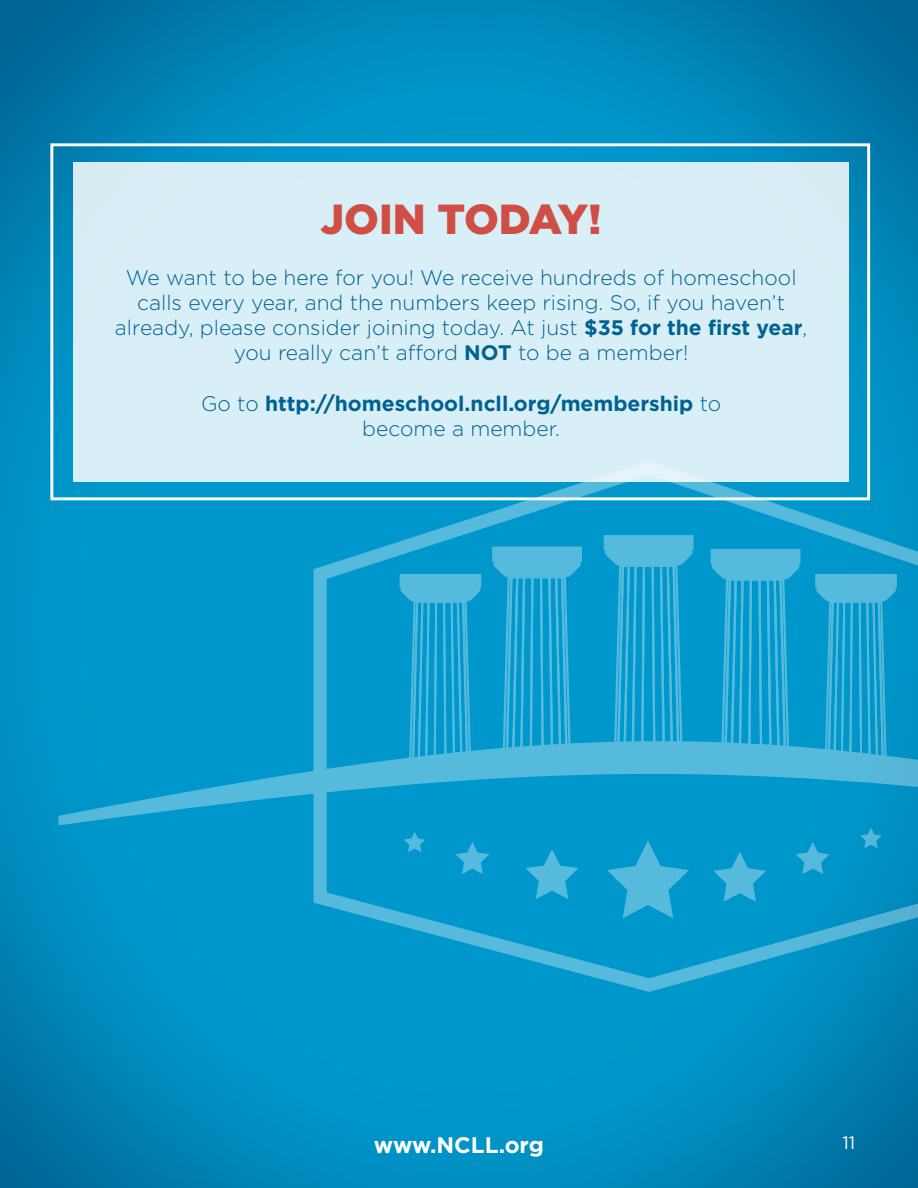
<style>
.page{position:relative;width:918px;height:1188px;background:#fff}
.page>*{position:absolute;margin:0;border:0;box-sizing:border-box;transform-origin:0 0}
.t1{font:900 42px "Gotham HTF";color:#cf4f46}
.t2{font:700 22.5px "Gotham HTF";color:#fff}
.t3{font:300 21px/25.2px "Gotham HTF";color:#006291;text-align:center}
.t4{font:700 21px "Gotham HTF";color:#006291}
.t5{font:18px "Gotham HTF";color:#fff}
.s1{font-weight:700}
.s2{font-weight:300}
</style>
<div class="page">
<img style="left:0;top:0;width:918px;height:1188px">
<svg style="left:304px;top:454px;width:614px;height:545px;background:#0b9acc"></svg>
<svg style="left:56px;top:716px;width:862px;height:112px;background:#0d9ccd"></svg>
<svg style="left:815px;top:574px;width:82px;height:206px;background:#27a5d1"></svg>
<svg style="left:711px;top:549px;width:89px;height:231px;background:#27a7d3"></svg>
<svg style="left:604px;top:535px;width:90px;height:236px;background:#27a7d3"></svg>
<svg style="left:492px;top:547px;width:90px;height:233px;background:#29a8d4"></svg>
<svg style="left:400px;top:574px;width:81px;height:206px;background:#27a7d3"></svg>
<div style="left:73px;top:162px;width:776px;height:320px;background:#d8eff7"></div>
<div style="left:50px;top:143px;width:820px;height:357px;border:3px solid #fff"></div>
<p class="t1" style="left:321px;top:195px;width:283px">JOIN TODAY!</p>
<p class="t3" style="left:115px;top:264px;width:694px">We want to be here for you! We receive hundreds of homeschool calls every year, and the numbers keep rising. So, if you haven’t already, please consider joining today. At just <span class="s1">$35 for the first year</span>, you really can’t afford <span class="s1">NOT</span> to be a member!</p>
<p class="t4" style="left:201px;top:391px;width:522px"><span class="s2">Go to</span> http://homeschool.ncll.org/membership <span class="s2">to</span></p>
<p class="t3" style="left:362px;top:416px;width:199px">become a member.</p>
<p class="t2" style="left:374px;top:1132px;width:172px">www.NCLL.org</p>
<p class="t5" style="left:842px;top:1133px;width:14px">11</p>
</div>
